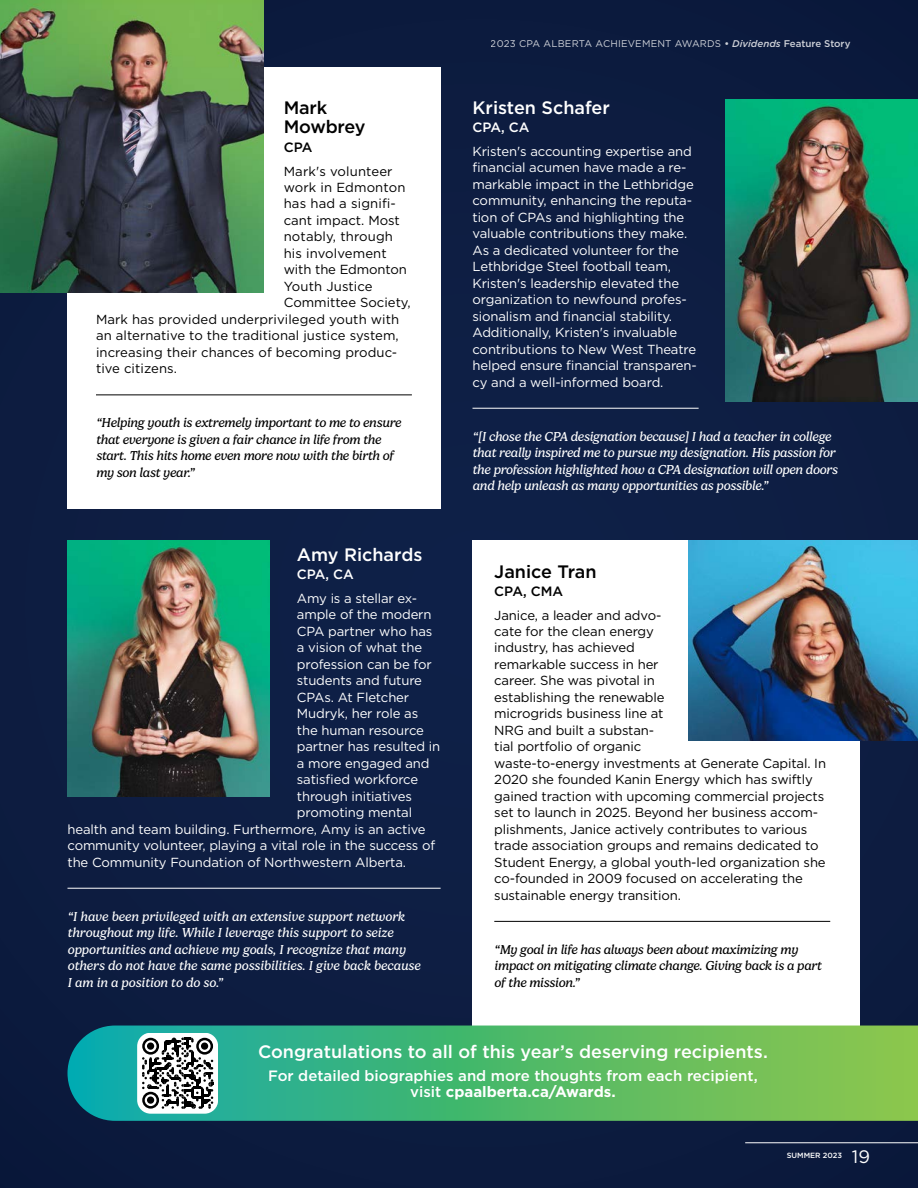
<style>
.page{position:relative;width:918px;height:1188px;background:#0d1d41}
.page>*{position:absolute;margin:0;border:0;box-sizing:border-box;transform-origin:0 0}
.t1{font:500 18px "Gotham";color:#fff}
.t2{font:500 18px/19.5px "Gotham";letter-spacing:-.01em;color:#000}
.t3{font:18px "Gotham";color:#fff}
.t4{font:500 15px/16.5px "Gotham";color:#fff;text-align:center}
.t5{font:500 13.5px "Gotham";color:#fff}
.t6{font:500 13.5px "Gotham";color:#000}
.t7{font:13.2px/16.5px "Gotham";letter-spacing:-.01em;color:#fff}
.t8{font:13.2px/16.5px "Gotham";letter-spacing:-.01em;color:#000}
.t9{font:italic 13.2px/16.5px "Gelica";letter-spacing:-.005em;color:#fff}
.t10{font:italic 13.2px/16.5px "Gelica";letter-spacing:-.01em;color:#000}
.t11{font:13.2px "Gotham";letter-spacing:.01em;color:#000}
.t12{font:9.75px "Gotham";letter-spacing:.02em;color:#fff}
.t13{font:500 7.5px "Gotham";color:#fff}
.s1{font-weight:500}
.s2{font-weight:500;font-style:italic}
.s3{font-weight:700}
</style>
<div class="page">
<div style="left:68px;top:68px;width:373px;height:441px;background:#fff"></div>
<hr style="left:96px;top:395px;width:316px;height:1px;background:#000">
<hr style="left:68px;top:888px;width:373px;height:1px;background:#fff">
<img style="left:68px;top:541px;width:202px;height:256px">
<hr style="left:472px;top:408px;width:227px;height:1px;background:#fff">
<img style="left:726px;top:99px;width:192px;height:302px">
<div style="left:472px;top:541px;width:388px;height:521px;background:#fff"></div>
<img style="left:688px;top:541px;width:230px;height:199px">
<hr style="left:494px;top:921px;width:336px;height:1px;background:#000">
<svg style="left:68px;top:1026px;width:850px;height:95px;background:#4fb76e"></svg>
<div style="left:137px;top:1033px;width:81px;height:81px;background:#fff"></div>
<svg style="left:142px;top:1038px;width:71px;height:71px"></svg>
<div style="left:147px;top:1043px;width:7px;height:7px;background:#000;border-radius:50%"></div>
<div style="left:201px;top:1043px;width:7px;height:7px;background:#000;border-radius:50%"></div>
<div style="left:147px;top:1097px;width:7px;height:7px;background:#000;border-radius:50%"></div>
<img style="left:0;top:0;width:264px;height:293px">
<hr style="left:745px;top:1142px;width:173px;height:1px;background:#fff">
<h1 class="t2" style="left:284px;top:98px;width:83px">Mark<br>Mowbrey</h1>
<p class="t6" style="left:284px;top:138px;width:30px">CPA</p>
<p class="t11" style="left:284px;top:162px;width:110px">Mark's volunteer</p>
<p class="t11" style="left:284px;top:179px;width:123px">work in Edmonton</p>
<p class="t11" style="left:284px;top:195px;width:114px">has had a signifi-</p>
<p class="t8" style="left:284px;top:212px;width:118px">cant impact. Most</p>
<p class="t11" style="left:284px;top:228px;width:111px">notably, through</p>
<p class="t11" style="left:284px;top:245px;width:105px">his involvement</p>
<p class="t8" style="left:284px;top:261px;width:125px">with the Edmonton</p>
<p class="t11" style="left:284px;top:278px;width:90px">Youth Justice</p>
<p class="t8" style="left:284px;top:294px;width:129px">Committee Society,</p>
<p class="t8" style="left:96px;top:311px;width:305px">Mark has provided underprivileged youth with</p>
<p class="t8" style="left:96px;top:327px;width:304px">an alternative to the traditional justice system,</p>
<p class="t8" style="left:96px;top:344px;width:303px">increasing their chances of becoming produc-</p>
<p class="t8" style="left:96px;top:360px;width:83px">tive citizens.</p>
<p class="t10" style="left:96px;top:415px;width:307px">“Helping youth is extremely important to me to ensure that everyone is given a fair chance in life from the start. This hits home even more now with the birth of my son last year.”</p>
<h1 class="t1" style="left:297px;top:543px;width:127px">Amy Richards</h1>
<p class="t5" style="left:297px;top:565px;width:59px">CPA, CA</p>
<p class="t7" style="left:297px;top:590px;width:122px">Amy is a stellar ex-</p>
<p class="t7" style="left:297px;top:606px;width:136px">ample of the modern</p>
<p class="t7" style="left:297px;top:623px;width:137px">CPA partner who has</p>
<p class="t7" style="left:297px;top:639px;width:127px">a vision of what the</p>
<p class="t7" style="left:297px;top:656px;width:136px">profession can be for</p>
<p class="t7" style="left:297px;top:672px;width:127px">students and future</p>
<p class="t7" style="left:297px;top:689px;width:114px">CPAs. At Fletcher</p>
<p class="t7" style="left:297px;top:705px;width:123px">Mudryk, her role as</p>
<p class="t7" style="left:297px;top:722px;width:129px">the human resource</p>
<p class="t7" style="left:297px;top:738px;width:145px">partner has resulted in</p>
<p class="t7" style="left:297px;top:755px;width:134px">a more engaged and</p>
<p class="t7" style="left:297px;top:771px;width:123px">satisfied workforce</p>
<p class="t7" style="left:297px;top:788px;width:117px">through initiatives</p>
<p class="t7" style="left:297px;top:804px;width:117px">promoting mental</p>
<p class="t7" style="left:68px;top:821px;width:360px">health and team building. Furthermore, Amy is an active</p>
<p class="t7" style="left:68px;top:837px;width:369px">community volunteer, playing a vital role in the success of</p>
<p class="t7" style="left:68px;top:854px;width:340px">the Community Foundation of Northwestern Alberta.</p>
<p class="t9" style="left:68px;top:908px;width:354px">“I have been privileged with an extensive support network throughout my life. While I leverage this support to seize opportunities and achieve my goals, I recognize that many others do not have the same possibilities. I give back because I am in a position to do so.”</p>
<p class="t12" style="left:491px;top:38px;width:361px">2023 CPA ALBERTA ACHIEVEMENT AWARDS <span class="s1">•</span> <span class="s2">Dividends</span> <span class="s1">Feature Story</span></p>
<h1 class="t1" style="left:472px;top:96px;width:139px">Kristen Schafer</h1>
<p class="t5" style="left:472px;top:118px;width:59px">CPA, CA</p>
<p class="t7" style="left:472px;top:143px;width:226px">Kristen's accounting expertise and financial acumen have made a re&shy;markable impact in the Lethbridge community, enhancing the reputa&shy;tion of CPAs and highlighting the valuable contributions they make.<br>As a dedicated volunteer for the Lethbridge Steel football team, Kristen's leadership elevated the organization to newfound profes&shy;sionalism and financial stability.<br>Additionally, Kristen's invaluable contributions to New West Theatre helped ensure financial transparen&shy;cy and a well-informed board.</p>
<p class="t9" style="left:472px;top:428px;width:367px">“[I chose the CPA designation because] I had a teacher in college that really inspired me to pursue my designation. His passion for the profession highlighted how a CPA designation will open doors and help unleash as many opportunities as possible.”</p>
<h1 class="t2" style="left:494px;top:561px;width:104px">Janice Tran</h1>
<p class="t6" style="left:494px;top:582px;width:70px">CPA, CMA</p>
<p class="t8" style="left:494px;top:606px;width:333px">Janice, a leader and advo-<br>cate for the clean energy<br>industry, has achieved<br>remarkable success in her<br>career. She was pivotal in<br>establishing the renewable<br>microgrids business line at<br>NRG and built a substan-<br>tial portfolio of organic<br>waste-to-energy investments at Generate Capital. In 2020 she founded Kanin Energy which has swiftly gained traction with upcoming commercial projects set to launch in 2025. Beyond her business accom&shy;plishments, Janice actively contributes to various trade association groups and remains dedicated to Student Energy, a global youth-led organization she co-founded in 2009 focused on accelerating the sustainable energy transition.</p>
<p class="t10" style="left:494px;top:941px;width:329px">“My goal in life has always been about maximizing my impact on mitigating climate change. Giving back is a part of the mission.”</p>
<h1 class="t1" style="left:258px;top:1039px;width:511px">Congratulations to all of this year’s deserving recipients.</h1>
<p class="t4" style="left:268px;top:1067px;width:491px">For detailed biographies and more thoughts from each recipient, visit <span class="s3">cpaalberta.ca/Awards.</span></p>
<p class="t13" style="left:787px;top:1150px;width:57px">SUMMER 2023</p>
<h1 class="t3" style="left:852px;top:1145px;width:20px">19</h1>
</div>
